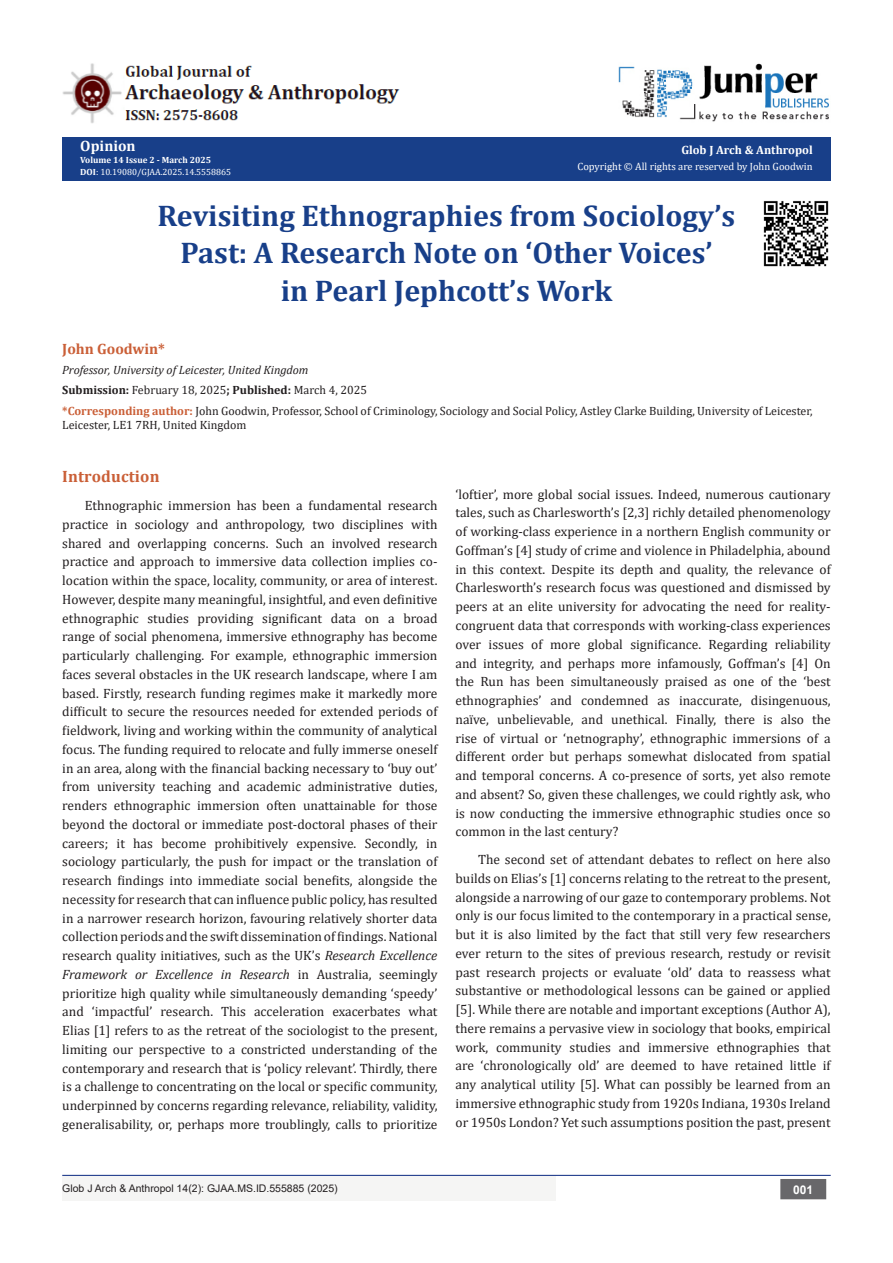
<style>
.page{position:relative;width:893px;height:1263px;background:#fff}
.page>*{position:absolute;margin:0;border:0;box-sizing:border-box;transform-origin:0 0}
.t1{font:700 30px/37.5px "Cambria";color:#183f89;text-align:center}
.t2{font:700 16.5px "Cambria";letter-spacing:.01em;color:#ca5f37}
.t3{font:700 15px "Cambria";color:#ca5f37}
.t4{font:700 15px "Cambria";color:#fff}
.t5{font:13.5px/18.8px "Cambria";color:#231f20;text-align:justify}
.t6{font:12px/14.4px "Cambria";color:#231f20}
.t7{font:italic 12px "Cambria";color:#231f20}
.t8{font:700 12px "Cambria";color:#fff}
.t9{font:700 12px "Arial";color:#fff}
.t10{font:10.5px "Arial";color:#231f20}
.t11{font:10.5px "Cambria";color:#fff}
.t12{font:9px "Cambria";color:#fff}
.t13{font:700 9px "Cambria";color:#fff}
.s1{font-weight:700}
.s2{font-weight:700;color:#ca5f37}
.s3{font-style:italic}
</style>
<div class="page">
<div style="left:62px;top:137px;width:769px;height:44px;background:#183f89"></div>
<div style="left:62px;top:1176px;width:494px;height:25px;background:#f5f5f4"></div>
<div style="left:781px;top:1180px;width:44px;height:18px;background:#68676a"></div>
<div style="left:780px;top:1179px;width:46px;height:20px;border:2px solid #68676a"></div>
<hr style="left:62px;top:1175px;width:769px;height:1px;background:#253f8e">
<img style="left:618px;top:63px;width:211px;height:59px">
<img style="left:62px;top:63px;width:338px;height:60px">
<img style="left:763px;top:200px;width:66px;height:67px">
<p class="t4" style="left:80px;top:135px;width:57px">Opinion</p>
<p class="t13" style="left:80px;top:154px;width:132px">Volume 14 Issue 2 - March 2025</p>
<p class="t12" style="left:80px;top:167px;width:152px"><span class="s1">DOI</span>: 10.19080/GJAA.2025.14.5558865</p>
<p class="t8" style="left:681px;top:142px;width:133px">Glob J Arch &amp; Anthropol</p>
<p class="t11" style="left:577px;top:160px;width:237px">Copyright © All rights are reserved by John Goodwin</p>
<p class="t1" style="left:158px;top:196px;width:579px">Revisiting Ethnographies from Sociology’s<br>Past: A Research Note on ‘Other Voices’<br>in Pearl Jephcott’s Work</p>
<p class="t3" style="left:62px;top:338px;width:104px">John Goodwin*</p>
<p class="t7" style="left:62px;top:361px;width:248px">Professor, University of Leicester, United Kingdom</p>
<p class="t6" style="left:62px;top:383px;width:306px"><span class="s1">Submission:</span> February 18, 2025<span class="s1">; Published:</span> March 4, 2025</p>
<p class="t6" style="left:62px;top:404px;width:752px"><span class="s2">*Corresponding author:</span> John Goodwin, Professor, School of Criminology, Sociology and Social Policy, Astley Clarke Building, University of Leicester,<br>Leicester, LE1 7RH, United Kingdom</p>
<p class="t2" style="left:62px;top:465px;width:99px">Introduction</p>
<p class="t5" style="left:62px;top:496px;width:377px;text-indent:22px">Ethnographic immersion has been a fundamental research practice in sociology and anthropology, two disciplines with shared and overlapping concerns. Such an involved research practice and approach to immersive data collection implies co&shy;location within the space, locality, community, or area of interest.<br>However, despite many meaningful, insightful, and even definitive ethnographic studies providing significant data on a broad range of social phenomena, immersive ethnography has become particularly challenging. For example, ethnographic immersion faces several obstacles in the UK research landscape, where I am based. Firstly, research funding regimes make it markedly more difficult to secure the resources needed for extended periods of fieldwork, living and working within the community of analytical focus. The funding required to relocate and fully immerse oneself in an area, along with the financial backing necessary to ‘buy out’ from university teaching and academic administrative duties, renders ethnographic immersion often unattainable for those beyond the doctoral or immediate post-doctoral phases of their careers; it has become prohibitively expensive. Secondly, in sociology particularly, the push for impact or the translation of research findings into immediate social benefits, alongside the necessity for research that can influence public policy, has resulted in a narrower research horizon, favouring relatively shorter data collection periods and the swift dissemination of findings. National research quality initiatives, such as the UK’s <span class="s3">Research Excellence Framework or Excellence in Research</span> in Australia, seemingly prioritize high quality while simultaneously demanding ‘speedy’ and ‘impactful’ research. This acceleration exacerbates what Elias [1] refers to as the retreat of the sociologist to the present, limiting our perspective to a constricted understanding of the contemporary and research that is ‘policy relevant’. Thirdly, there is a challenge to concentrating on the local or specific community, underpinned by concerns regarding relevance, reliability, validity, generalisability, or, perhaps more troublingly, calls to prioritize</p>
<p class="t5" style="left:455px;top:485px;width:377px">‘loftier’, more global social issues. Indeed, numerous cautionary tales, such as Charlesworth’s [2,3] richly detailed phenomenology of working-class experience in a northern English community or Goffman’s [4] study of crime and violence in Philadelphia, abound in this context. Despite its depth and quality, the relevance of Charlesworth’s research focus was questioned and dismissed by peers at an elite university for advocating the need for reality&shy;congruent data that corresponds with working-class experiences over issues of more global significance. Regarding reliability and integrity, and perhaps more infamously, Goffman’s [4] On the Run has been simultaneously praised as one of the ‘best ethnographies’ and condemned as inaccurate, disingenuous, naïve, unbelievable, and unethical. Finally, there is also the rise of virtual or ‘netnography’, ethnographic immersions of a different order but perhaps somewhat dislocated from spatial and temporal concerns. A co-presence of sorts, yet also remote and absent? So, given these challenges, we could rightly ask, who is now conducting the immersive ethnographic studies once so common in the last century?</p>
<p class="t5" style="left:455px;top:850px;width:377px;text-indent:22px">The second set of attendant debates to reflect on here also builds on Elias’s [1] concerns relating to the retreat to the present, alongside a narrowing of our gaze to contemporary problems. Not only is our focus limited to the contemporary in a practical sense, but it is also limited by the fact that still very few researchers ever return to the sites of previous research, restudy or revisit past research projects or evaluate ‘old’ data to reassess what substantive or methodological lessons can be gained or applied [5]. While there are notable and important exceptions (Author A), there remains a pervasive view in sociology that books, empirical work, community studies and immersive ethnographies that are ‘chronologically old’ are deemed to have retained little if any analytical utility [5]. What can possibly be learned from an immersive ethnographic study from 1920s Indiana, 1930s Ireland or 1950s London? Yet such assumptions position the past, present</p>
<p class="t10" style="left:62px;top:1181px;width:277px">Glob J Arch &amp; Anthropol 14(2): GJAA.MS.ID.555885 (2025)</p>
<p class="t9" style="left:793px;top:1181px;width:22px">001</p>
</div>
